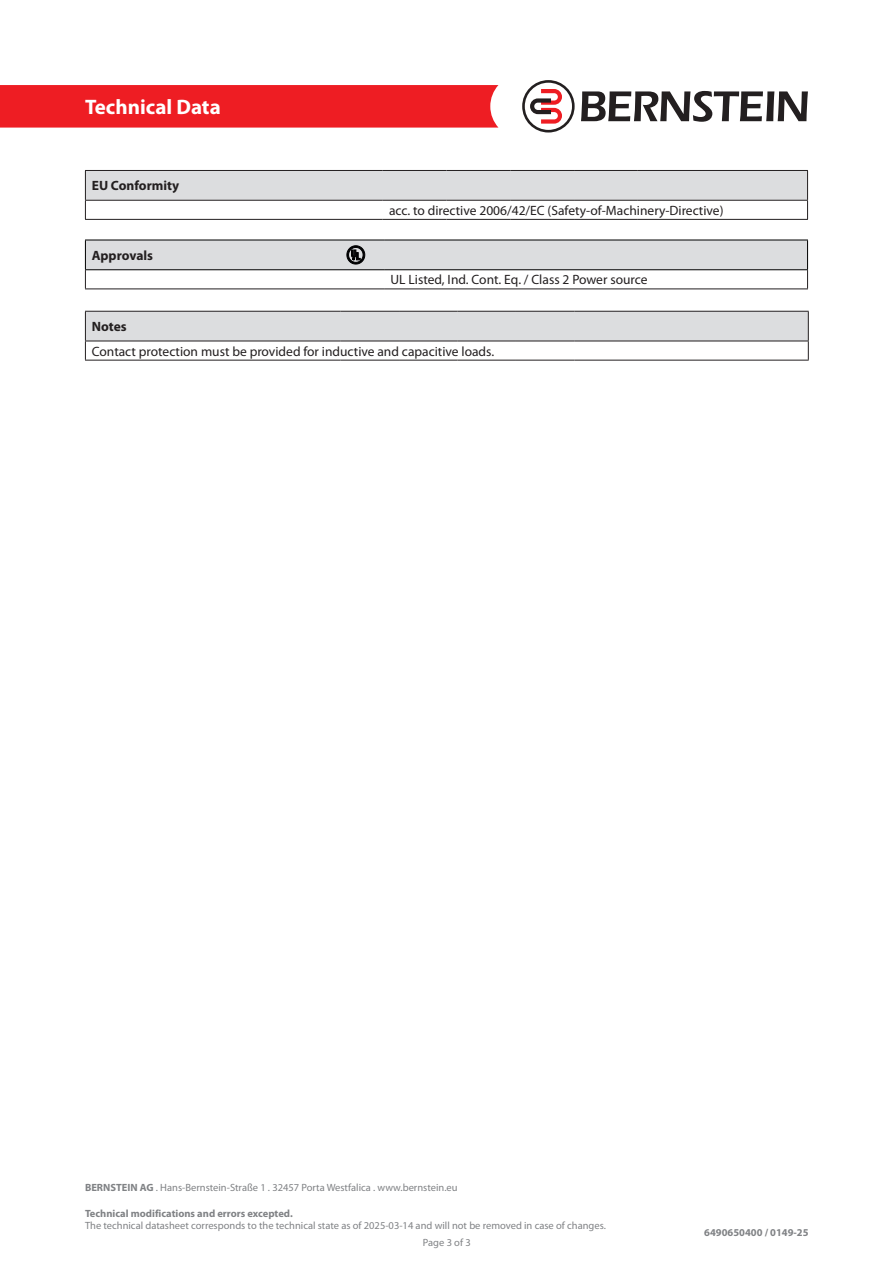
<style>
.page{position:relative;width:893px;height:1263px;background:#fff}
.page>*{position:absolute;margin:0;border:0;box-sizing:border-box;transform-origin:0 0}
.t1{font:700 21px "Myriad Pro";color:#fff}
.t2{font:13.5px "Myriad Pro";color:#231f20}
.t3{font:700 13.5px "Myriad Pro";color:#231f20}
.t4{font:10.5px/16.8px "Myriad Pro";color:#808285}
.t5{font:700 10.5px "Myriad Pro";color:#808285}
.s1{font-weight:700}
</style>
<div class="page">
<div style="left:0;top:85px;width:498px;height:43px;background:#ee1d23"></div>
<svg style="left:581px;top:91px;width:227px;height:31px"></svg>
<svg style="left:522px;top:80px;width:53px;height:53px"></svg>
<svg style="left:85px;top:171px;width:723px;height:48px"></svg>
<hr style="left:85px;top:170px;width:298px;height:1px;background:#231f20">
<hr style="left:383px;top:170px;width:63px;height:1px;background:#231f20">
<hr style="left:446px;top:170px;width:64px;height:1px;background:#231f20">
<hr style="left:510px;top:170px;width:64px;height:1px;background:#231f20">
<hr style="left:574px;top:170px;width:64px;height:1px;background:#231f20">
<hr style="left:638px;top:170px;width:170px;height:1px;background:#231f20">
<hr style="left:85px;top:219px;width:298px;height:1px;background:#231f20">
<hr style="left:383px;top:219px;width:63px;height:1px;background:#231f20">
<hr style="left:446px;top:219px;width:64px;height:1px;background:#231f20">
<hr style="left:510px;top:219px;width:64px;height:1px;background:#231f20">
<hr style="left:574px;top:219px;width:64px;height:1px;background:#231f20">
<hr style="left:638px;top:219px;width:170px;height:1px;background:#231f20">
<svg style="left:85px;top:312px;width:724px;height:48px"></svg>
<hr style="left:85px;top:311px;width:256px;height:1px;background:#231f20">
<hr style="left:341px;top:311px;width:58px;height:1px;background:#231f20">
<hr style="left:399px;top:311px;width:58px;height:1px;background:#231f20">
<hr style="left:457px;top:311px;width:59px;height:1px;background:#231f20">
<hr style="left:516px;top:311px;width:58px;height:1px;background:#231f20">
<hr style="left:574px;top:311px;width:235px;height:1px;background:#231f20">
<hr style="left:85px;top:341px;width:256px;height:1px;background:#231f20">
<hr style="left:341px;top:341px;width:58px;height:1px;background:#231f20">
<hr style="left:399px;top:341px;width:58px;height:1px;background:#231f20">
<hr style="left:457px;top:341px;width:59px;height:1px;background:#231f20">
<hr style="left:516px;top:341px;width:58px;height:1px;background:#231f20">
<hr style="left:574px;top:341px;width:235px;height:1px;background:#231f20">
<hr style="left:85px;top:360px;width:256px;height:1px;background:#231f20">
<hr style="left:341px;top:360px;width:58px;height:1px;background:#231f20">
<hr style="left:399px;top:360px;width:58px;height:1px;background:#231f20">
<hr style="left:457px;top:360px;width:59px;height:1px;background:#231f20">
<hr style="left:516px;top:360px;width:58px;height:1px;background:#231f20">
<hr style="left:574px;top:360px;width:235px;height:1px;background:#231f20">
<svg style="left:85px;top:240px;width:723px;height:49px"></svg>
<h1 class="t1" style="left:85px;top:93px;width:137px">Technical Data</h1>
<p class="t3" style="left:92px;top:177px;width:89px">EU Conformity</p>
<p class="t3" style="left:92px;top:246px;width:63px">Approvals</p>
<p class="t2" style="left:389px;top:202px;width:336px">acc. to directive 2006/42/EC (Safety-of-Machinery-Directive)</p>
<p class="t2" style="left:390px;top:272px;width:259px">UL Listed, Ind. Cont. Eq. / Class 2 Power source</p>
<p class="t3" style="left:92px;top:318px;width:36px">Notes</p>
<p class="t2" style="left:92px;top:343px;width:404px">Contact protection must be provided for inductive and capacitive loads.</p>
<p class="t4" style="left:85px;top:1179px;width:374px"><span class="s1">BERNSTEIN AG</span> . Hans-Bernstein-Straße 1 . 32457 Porta Westfalica . www.bernstein.eu</p>
<p class="t5" style="left:85px;top:1206px;width:209px">Technical modifications and errors excepted.</p>
<p class="t4" style="left:423px;top:1217px;width:184px;text-indent:-338px">The technical datasheet corresponds to the technical state as of 2025-03-14 and will not be removed in case of changes.<br>Page 3 of 3</p>
<p class="t5" style="left:704px;top:1226px;width:106px">6490650400 / 0149-25</p>
</div>
